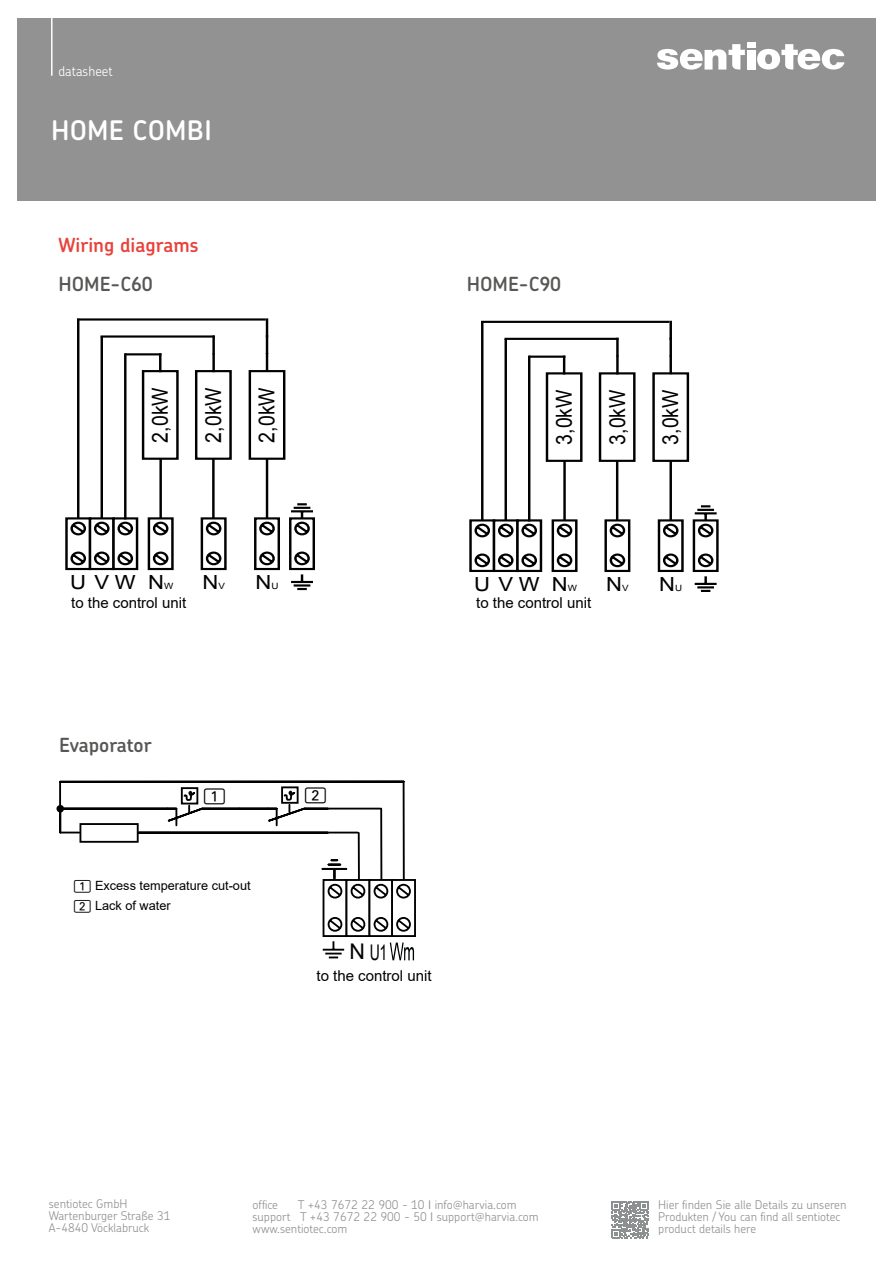
<style>
.page{position:relative;width:893px;height:1263px;background:#fff}
.page>*{position:absolute;margin:0;border:0;box-sizing:border-box;transform-origin:0 0}
.t1{font:600 27px "Chevin Pro";letter-spacing:.01em;color:#fff}
.t2{font:22.05px "Arial";color:#000;scale:.88 1}
.t3{font:21.6px "Arial";color:#000}
.t4{font:600 19.5px "Chevin Pro";color:#575756}
.t5{font:600 19.5px "Chevin Pro";color:#e8423b}
.t6{font:19.5px "Arial";letter-spacing:.315em;color:#000;scale:1.13 1}
.t7{font:15.9px "Arial";color:#000}
.t8{font:15.9px "Num Line Three";color:#000}
.t9{font:15px "Arial";color:#000}
.t10{font:300 13.5px "Chevin Pro";color:#fff}
.t11{font:12.75px/20.4px "Arial";color:#000}
.t12{font:300 12px/12px "Chevin Pro";color:#929292}
.t13{font:8.7px "Arial";color:#000;scale:1.13 1}
.s1{font-family:"Num Line Three"}
</style>
<div class="page">
<div style="left:17px;top:18px;width:859px;height:183px;background:#929292"></div>
<svg style="left:657px;top:44px;width:88px;height:26px"></svg>
<svg style="left:757px;top:44px;width:87px;height:26px"></svg>
<div style="left:747px;top:50px;width:8px;height:20px;background:#fff"></div>
<div style="left:747px;top:43px;width:8px;height:5px;background:#fff"></div>
<hr style="left:51px;top:4px;width:2px;height:72px;background:#fff">
<svg style="left:611px;top:1201px;width:37px;height:37px"></svg>
<hr style="left:59px;top:809px;width:2px;height:23px;background:#000">
<hr style="left:138px;top:832px;width:220px;height:1px;background:#000">
<div style="left:59px;top:781px;width:346px;height:28px;border:2px solid #000"></div>
<svg style="left:56px;top:805px;width:8px;height:7px"></svg>
<svg style="left:239px;top:780px;width:68px;height:43px"></svg>
<div style="left:181px;top:787px;width:17px;height:17px;border:2px solid #010203"></div>
<svg style="left:165px;top:789px;width:40px;height:34px"></svg>
<div style="left:79px;top:823px;width:60px;height:20px;border:2px solid #010203"></div>
<svg style="left:61px;top:832px;width:18px;height:1px"></svg>
<svg style="left:322px;top:859px;width:94px;height:101px"></svg>
<hr style="left:358px;top:833px;width:2px;height:46px;background:#000">
<hr style="left:380px;top:808px;width:2px;height:71px;background:#000">
<hr style="left:403px;top:783px;width:2px;height:96px;background:#000">
<svg style="left:65px;top:318px;width:250px;height:273px"></svg>
<svg style="left:199px;top:516px;width:29px;height:55px"></svg>
<svg style="left:253px;top:516px;width:28px;height:55px"></svg>
<hr style="left:212px;top:459px;width:3px;height:59px;background:#000">
<hr style="left:266px;top:459px;width:2px;height:59px;background:#000">
<svg style="left:469px;top:320px;width:250px;height:272px"></svg>
<svg style="left:603px;top:518px;width:29px;height:55px"></svg>
<svg style="left:656px;top:518px;width:29px;height:55px"></svg>
<hr style="left:616px;top:461px;width:2px;height:59px;background:#000">
<hr style="left:670px;top:461px;width:2px;height:59px;background:#000">
<p class="t10" style="left:58px;top:62px;width:56px">datasheet</p>
<h1 class="t1" style="left:51px;top:112px;width:162px">HOME COMBI</h1>
<h3 class="t5" style="left:58px;top:232px;width:142px">Wiring diagrams</h3>
<h3 class="t4" style="left:58px;top:271px;width:96px">HOME-C60</h3>
<h3 class="t4" style="left:467px;top:271px;width:96px">HOME-C90</h3>
<h2 class="t2" style="left:145px;top:442px;width:64px;rotate:-90deg">2,0kW</h2>
<h2 class="t2" style="left:198px;top:442px;width:64px;rotate:-90deg">2,0kW</h2>
<h2 class="t2" style="left:252px;top:442px;width:64px;rotate:-90deg">2,0kW</h2>
<h2 class="t2" style="left:549px;top:445px;width:64px;rotate:-90deg">3,0kW</h2>
<h2 class="t2" style="left:602px;top:445px;width:64px;rotate:-90deg">3,0kW</h2>
<h2 class="t2" style="left:655px;top:445px;width:64px;rotate:-90deg">3,0kW</h2>
<h3 class="t6" style="left:70px;top:569px;width:84px">UVW N</h3>
<p class="t13" style="left:164px;top:580px;width:10px">W</p>
<h3 class="t6" style="left:202px;top:569px;width:16px">N</h3>
<p class="t13" style="left:218px;top:580px;width:7px">V</p>
<h3 class="t6" style="left:255px;top:569px;width:16px">N</h3>
<p class="t13" style="left:271px;top:580px;width:8px">U</p>
<h3 class="t6" style="left:474px;top:571px;width:84px">UVW N</h3>
<p class="t13" style="left:568px;top:582px;width:10px">W</p>
<p class="t9" style="left:71px;top:593px;width:117px">to the control unit</p>
<p class="t9" style="left:476px;top:593px;width:117px">to the control unit</p>
<h3 class="t6" style="left:606px;top:571px;width:16px">N</h3>
<p class="t13" style="left:622px;top:582px;width:7px">V</p>
<h3 class="t6" style="left:659px;top:571px;width:16px">N</h3>
<p class="t13" style="left:675px;top:582px;width:8px">U</p>
<h3 class="t4" style="left:59px;top:732px;width:94px">Evaporator</h3>
<h3 class="t8" style="left:204px;top:788px;width:23px">1</h3>
<h3 class="t8" style="left:305px;top:787px;width:23px">2</h3>
<p class="t11" style="left:74px;top:875px;width:178px"><span class="s1">1</span> Excess temperature cut-out<br><span class="s1">2</span> Lack of water</p>
<h3 class="t3" style="left:349px;top:937px;width:40px">N U1</h3>
<h3 class="t7" style="left:350px;top:967px;width:45px">To the</h3>
<p class="t9" style="left:317px;top:965px;width:117px">to the control unit</p>
<p class="t12" style="left:49px;top:1197px;width:123px">sentiotec GmbH<br>Wartenburger Straße 31<br>A-4840 Vöcklabruck</p>
<p class="t12" style="left:658px;top:1199px;width:190px">Hier finden Sie alle Details zu unseren<br>Produkten / You can find all sentiotec product details here</p>
<p class="t12" style="left:253px;top:1198px;width:288px;text-indent:45px">T +43 7672 22 900 - 10 info@harvia.com support T +43 7672 22 900 - 50 support@harvia.com www.sentiotec.com</p>
<p class="t12" style="left:253px;top:1198px;width:27px">office</p>
</div>
